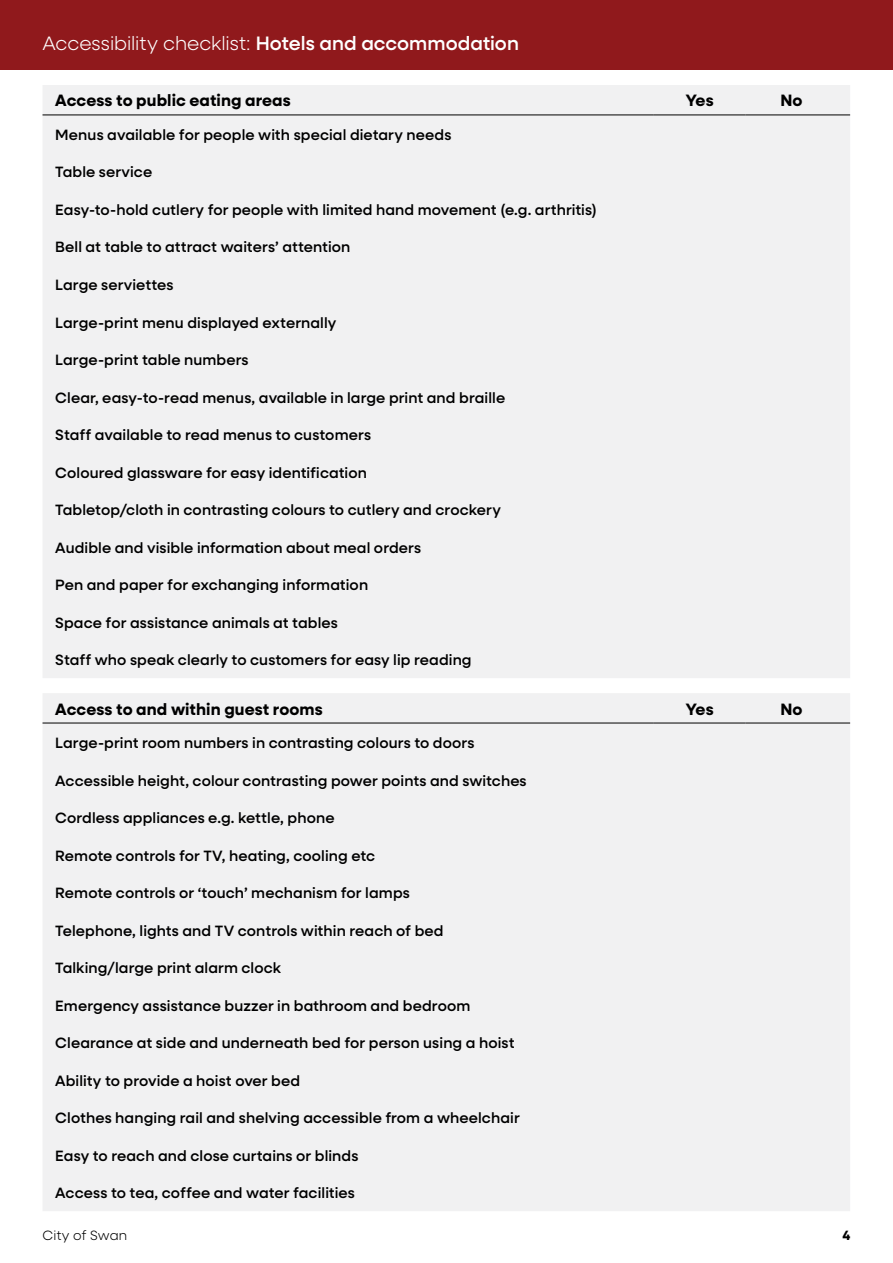
<style>
.page{position:relative;width:893px;height:1263px;background:#fff}
.page>*{position:absolute;margin:0;border:0;box-sizing:border-box;transform-origin:0 0}
.t1{font:300 19.5px "Neulis Sans";letter-spacing:-.005em;color:#fff}
.t2{font:700 16.5px "Neulis Sans";letter-spacing:.005em;color:#000}
.t3{font:500 15px "Neulis Sans";letter-spacing:.005em;color:#000}
.t4{font:300 13.5px "Neulis Sans";letter-spacing:.01em;color:#000}
.t5{font:700 13.5px "Neulis Sans";color:#000}
.s1{font-weight:500}
</style>
<div class="page">
<div style="left:0;top:0;width:893px;height:70px;background:#90191c"></div>
<div style="left:43px;top:85px;width:807px;height:593px;background:#f1f1f2"></div>
<hr style="left:43px;top:115px;width:611px;height:1px;background:#000">
<hr style="left:654px;top:115px;width:92px;height:1px;background:#000">
<hr style="left:746px;top:115px;width:104px;height:1px;background:#000">
<div style="left:43px;top:693px;width:807px;height:518px;background:#f1f1f2"></div>
<hr style="left:43px;top:723px;width:611px;height:1px;background:#000">
<hr style="left:654px;top:723px;width:92px;height:1px;background:#000">
<hr style="left:746px;top:723px;width:104px;height:1px;background:#000">
<h1 class="t1" style="left:43px;top:30px;width:478px">Accessibility checklist: <span class="s1">Hotels and accommodation</span></h1>
<p class="t2" style="left:55px;top:89px;width:237px">Access to public eating areas</p>
<p class="t2" style="left:686px;top:89px;width:29px">Yes</p>
<p class="t2" style="left:780px;top:89px;width:24px">No</p>
<p class="t3" style="left:55px;top:124px;width:398px">Menus available for people with special dietary needs</p>
<p class="t3" style="left:55px;top:161px;width:98px">Table service</p>
<p class="t3" style="left:55px;top:199px;width:543px">Easy-to-hold cutlery for people with limited hand movement (e.g. arthritis)</p>
<p class="t3" style="left:55px;top:236px;width:297px">Bell at table to attract waiters’ attention</p>
<p class="t3" style="left:55px;top:274px;width:120px">Large serviettes</p>
<p class="t3" style="left:55px;top:311px;width:283px">Large-print menu displayed externally</p>
<p class="t3" style="left:55px;top:349px;width:195px">Large-print table numbers</p>
<p class="t3" style="left:55px;top:386px;width:451px">Clear, easy-to-read menus, available in large print and braille</p>
<p class="t3" style="left:55px;top:424px;width:317px">Staff available to read menus to customers</p>
<p class="t3" style="left:55px;top:462px;width:313px">Coloured glassware for easy identification</p>
<p class="t3" style="left:55px;top:499px;width:447px">Tabletop/cloth in contrasting colours to cutlery and crockery</p>
<p class="t3" style="left:55px;top:537px;width:367px">Audible and visible information about meal orders</p>
<p class="t3" style="left:55px;top:574px;width:314px">Pen and paper for exchanging information</p>
<p class="t3" style="left:55px;top:612px;width:284px">Space for assistance animals at tables</p>
<p class="t3" style="left:55px;top:649px;width:418px">Staff who speak clearly to customers for easy lip reading</p>
<p class="t2" style="left:55px;top:697px;width:269px">Access to and within guest rooms</p>
<p class="t2" style="left:686px;top:697px;width:29px">Yes</p>
<p class="t2" style="left:780px;top:697px;width:24px">No</p>
<p class="t3" style="left:55px;top:732px;width:421px">Large-print room numbers in contrasting colours to doors</p>
<p class="t3" style="left:55px;top:769px;width:473px">Accessible height, colour contrasting power points and switches</p>
<p class="t3" style="left:55px;top:807px;width:281px">Cordless appliances e.g. kettle, phone</p>
<p class="t3" style="left:55px;top:844px;width:321px">Remote controls for TV, heating, cooling etc</p>
<p class="t3" style="left:55px;top:882px;width:356px">Remote controls or ‘touch’ mechanism for lamps</p>
<p class="t3" style="left:55px;top:919px;width:390px">Telephone, lights and TV controls within reach of bed</p>
<p class="t3" style="left:55px;top:957px;width:227px">Talking/large print alarm clock</p>
<p class="t3" style="left:55px;top:995px;width:417px">Emergency assistance buzzer in bathroom and bedroom</p>
<p class="t3" style="left:55px;top:1032px;width:461px">Clearance at side and underneath bed for person using a hoist</p>
<p class="t3" style="left:55px;top:1070px;width:246px">Ability to provide a hoist over bed</p>
<p class="t3" style="left:55px;top:1107px;width:466px">Clothes hanging rail and shelving accessible from a wheelchair</p>
<p class="t3" style="left:55px;top:1145px;width:305px">Easy to reach and close curtains or blinds</p>
<p class="t3" style="left:55px;top:1182px;width:301px">Access to tea, coffee and water facilities</p>
<p class="t4" style="left:43px;top:1226px;width:86px">City of Swan</p>
<p class="t5" style="left:842px;top:1225px;width:9px">4</p>
</div>
